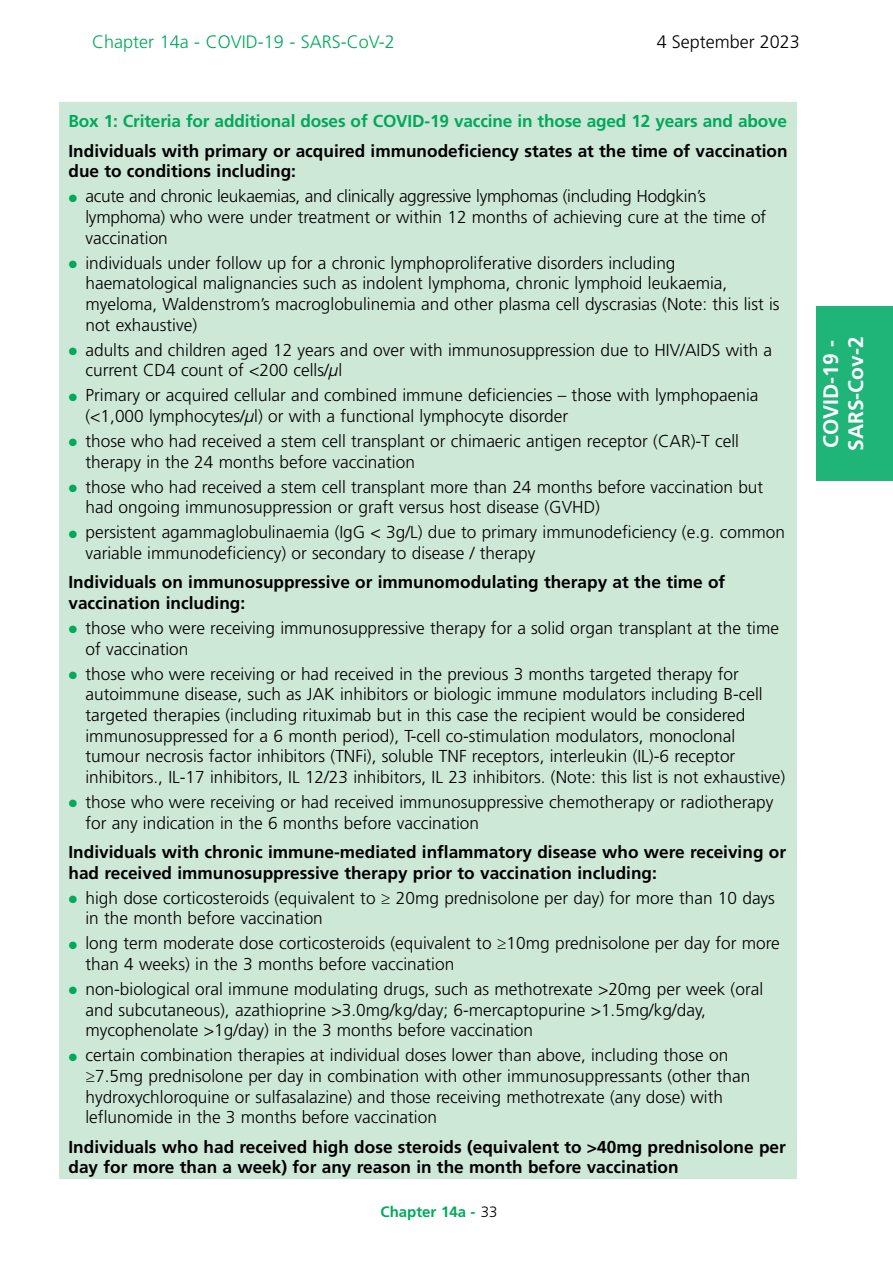
<style>
.page{position:relative;width:893px;height:1263px;background:#fff}
.page>*{position:absolute;margin:0;border:0;box-sizing:border-box;transform-origin:0 0}
.t1{font:700 21px/25.2px "Frutiger";color:#fff}
.t2{font:18px "Frutiger Light 4";color:#00a95c}
.t3{font:300 18px "Frutiger";color:#000}
.GBa_-_Bullets{font:300 17.25px/20.7px "Frutiger";color:#000}
.GBa_-_Header_2{font:700 17.25px/20.7px "Frutiger";color:#000}
.GBa_-_Bullets-2{font:300 17.25px/20.7px "Frutiger";letter-spacing:-.02em;color:#000}
.GBa_-_Header_1{font:700 17.25px "Frutiger";letter-spacing:-.01em;color:#00a95c}
.t4{font:700 15px "Frutiger";color:#00a95c}
.s1{color:#00a95c}
.s2{font-style:italic}
.s3{font-family:"Helvetica Neue LT Std"}
.s4{font-weight:300;color:#000}
</style>
<div class="page">
<div style="left:816px;top:307px;width:77px;height:174px;background:#1fb579"></div>
<div style="left:60px;top:102px;width:737px;height:1077px;background:#cee8d7"></div>
<p class="t2" style="left:92px;top:32px;width:304px">Chapter 14a - COVID-19 - SARS-CoV-2</p>
<p class="t3" style="left:657px;top:32px;width:145px">4 September 2023</p>
<h1 class="GBa_-_Header_1" style="left:68px;top:111px;width:720px">Box 1: Criteria for additional doses of COVID-19 vaccine in those aged 12 years and above</h1>
<h2 class="GBa_-_Header_2" style="left:68px;top:140px;width:721px">Individuals with primary or acquired immunodeficiency states at the time of vaccination due to conditions including:</h2>
<p class="GBa_-_Bullets-2" style="left:85px;top:186px;width:682px;text-indent:-17px"><span class="s1">●</span> acute and chronic leukaemias, and clinically aggressive lymphomas (including Hodgkin’s lymphoma) who were under treatment or within 12 months of achieving cure at the time of vaccination</p>
<p class="GBa_-_Bullets" style="left:85px;top:252px;width:696px;text-indent:-17px"><span class="s1">●</span> individuals under follow up for a chronic lymphoproliferative disorders including haematological malignancies such as indolent lymphoma, chronic lymphoid leukaemia, myeloma, Waldenstrom’s macroglobulinemia and other plasma cell dyscrasias (Note: this list is not exhaustive)</p>
<p class="GBa_-_Bullets" style="left:85px;top:339px;width:688px;text-indent:-17px"><span class="s1">●</span> adults and children aged 12 years and over with immunosuppression due to HIV/AIDS with a current CD4 count of &lt;200 cells/<span class="s2">μ</span>l</p>
<p class="GBa_-_Bullets" style="left:85px;top:385px;width:675px;text-indent:-17px"><span class="s1">●</span> Primary or acquired cellular and combined immune deficiencies – those with lymphopaenia (&lt;1,000 lymphocytes/<span class="s2">µ</span>l) or with a functional lymphocyte disorder</p>
<p class="GBa_-_Bullets" style="left:85px;top:431px;width:655px;text-indent:-17px"><span class="s1">●</span> those who had received a stem cell transplant or chimaeric antigen receptor (CAR)-T cell therapy in the 24 months before vaccination</p>
<p class="GBa_-_Bullets" style="left:85px;top:476px;width:679px;text-indent:-17px"><span class="s1">●</span> those who had received a stem cell transplant more than 24 months before vaccination but had ongoing immunosuppression or graft versus host disease (GVHD)</p>
<p class="GBa_-_Bullets" style="left:85px;top:522px;width:701px;text-indent:-17px"><span class="s1">●</span> persistent agammaglobulinaemia (IgG &lt; 3g/L) due to primary immunodeficiency (e.g. common variable immunodeficiency) or secondary to disease / therapy</p>
<h2 class="GBa_-_Header_2" style="left:68px;top:572px;width:658px">Individuals on immunosuppressive or immunomodulating therapy at the time of vaccination including:</h2>
<p class="GBa_-_Bullets" style="left:85px;top:617px;width:695px;text-indent:-17px"><span class="s1">●</span> those who were receiving immunosuppressive therapy for a solid organ transplant at the time of vaccination</p>
<p class="GBa_-_Bullets" style="left:85px;top:663px;width:701px;text-indent:-17px"><span class="s1">●</span> those who were receiving or had received in the previous 3 months targeted therapy for autoimmune disease, such as JAK inhibitors or biologic immune modulators including B-cell targeted therapies (including rituximab but in this case the recipient would be considered immunosuppressed for a 6 month period), T-cell co-stimulation modulators, monoclonal tumour necrosis factor inhibitors (TNFi), soluble TNF receptors, interleukin (IL)-6 receptor inhibitors., IL-17 inhibitors, IL 12/23 inhibitors, IL 23 inhibitors. (Note: this list is not exhaustive)</p>
<p class="GBa_-_Bullets" style="left:85px;top:792px;width:689px;text-indent:-17px"><span class="s1">●</span> those who were receiving or had received immunosuppressive chemotherapy or radiotherapy for any indication in the 6 months before vaccination</p>
<h2 class="GBa_-_Header_2" style="left:68px;top:841px;width:719px">Individuals with chronic immune-mediated inflammatory disease who were receiving or had received immunosuppressive therapy prior to vaccination including:</h2>
<p class="GBa_-_Bullets" style="left:85px;top:887px;width:691px;text-indent:-17px"><span class="s1">●</span> high dose corticosteroids (equivalent to <span class="s3">≥</span> 20mg prednisolone per day) for more than 10 days in the month before vaccination</p>
<p class="GBa_-_Bullets" style="left:85px;top:933px;width:696px;text-indent:-17px"><span class="s1">●</span> long term moderate dose corticosteroids (equivalent to <span class="s3">≥</span>10mg prednisolone per day for more than 4 weeks) in the 3 months before vaccination</p>
<p class="GBa_-_Bullets" style="left:85px;top:978px;width:679px;text-indent:-17px"><span class="s1">●</span> non-biological oral immune modulating drugs, such as methotrexate &gt;20mg per week (oral and subcutaneous), azathioprine &gt;3.0mg/kg/day; 6-mercaptopurine &gt;1.5mg/kg/day, mycophenolate &gt;1g/day) in the 3 months before vaccination</p>
<p class="GBa_-_Bullets" style="left:85px;top:1045px;width:666px;text-indent:-17px"><span class="s1">●</span> certain combination therapies at individual doses lower than above, including those on <span class="s3">≥</span>7.5mg prednisolone per day in combination with other immunosuppressants (other than hydroxychloroquine or sulfasalazine) and those receiving methotrexate (any dose) with leflunomide in the 3 months before vaccination</p>
<h2 class="GBa_-_Header_2" style="left:68px;top:1136px;width:719px">Individuals who had received high dose steroids (equivalent to &gt;40mg prednisolone per day for more than a week) for any reason in the month before vaccination</h2>
<p class="t4" style="left:381px;top:1203px;width:119px">Chapter 14a - <span class="s4">33</span></p>
<p class="t1" style="left:818px;top:451px;width:116px;rotate:-90deg">COVID-19 -<br>SARS-Cov-2</p>
</div>
